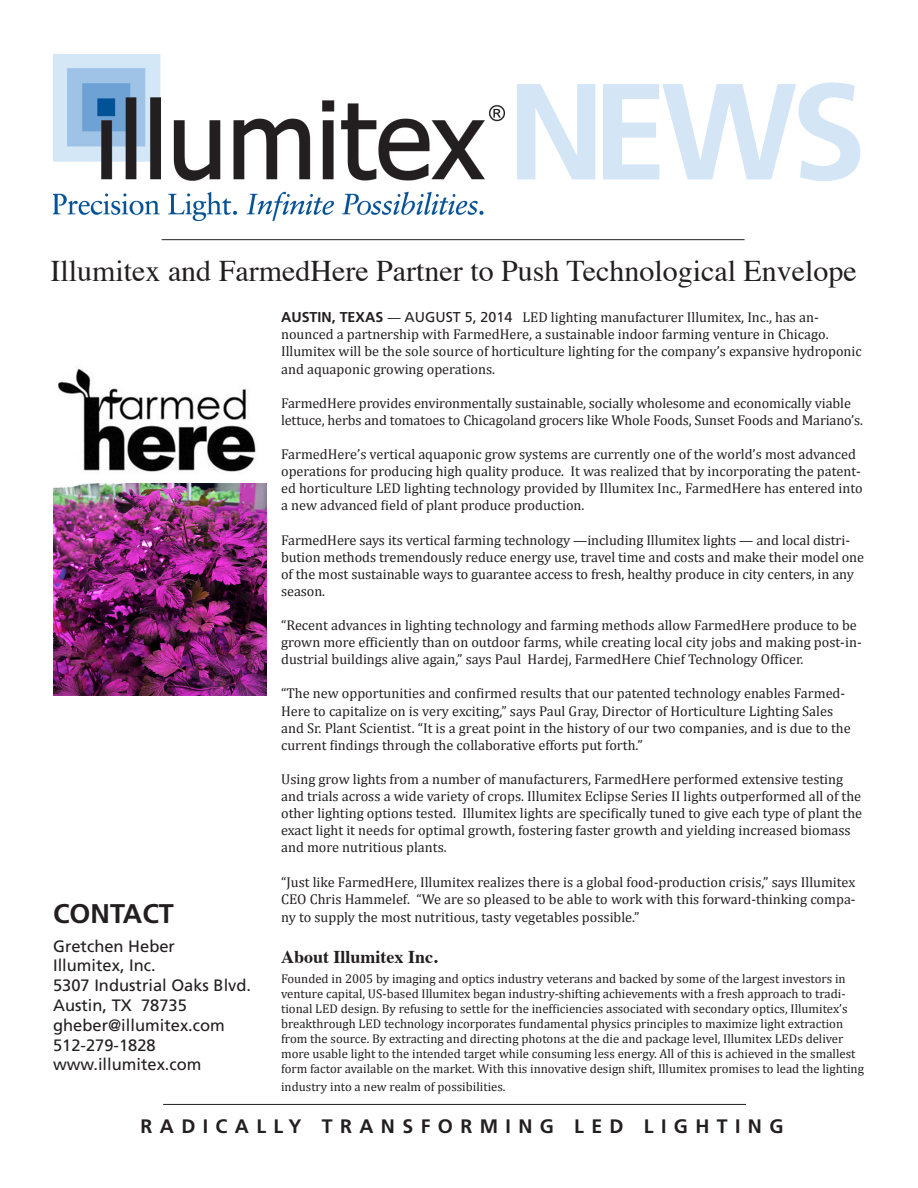
<style>
.page{position:relative;width:918px;height:1188px;background:#fff}
.page>*{position:absolute;margin:0;border:0;box-sizing:border-box;transform-origin:0 0}
.t1{font:700 136.5px "Frutiger";color:#d4e5f6}
.t2{font:30px "Times";color:#231f20}
.t3{font:700 27px "Frutiger";color:#231f20}
.t4{font:700 19.5px "Frutiger";letter-spacing:.38em;color:#231f20}
.t5{font:700 18px "Times";color:#231f20}
.t6{font:16.5px "Frutiger";color:#231f20}
.t7{font:14.25px/17.1px "Cambria";color:#231f20}
.t8{font:12.75px/15px "Cambria";color:#231f20}
.s1{font-family:"Frutiger";font-weight:700}
.s2{font-family:"Frutiger"}
</style>
<div class="page">
<img style="left:53px;top:54px;width:451px;height:167px">
<hr style="left:162px;top:239px;width:583px;height:1px;background:#231f20">
<hr style="left:163px;top:1104px;width:583px;height:1px;background:#231f20">
<img style="left:54px;top:483px;width:212px;height:213px">
<img style="left:57px;top:368px;width:199px;height:104px">
<p class="t1" style="left:507px;top:52px;width:361px">NEWS</p>
<p class="t2" style="left:50px;top:243px;width:808px">Illumitex and FarmedHere Partner to Push Technological Envelope</p>
<p class="t3" style="left:53px;top:898px;width:122px">CONTACT</p>
<p class="t6" style="left:53px;top:936px;width:123px">Gretchen Heber</p>
<p class="t6" style="left:53px;top:956px;width:104px">Illumitex, Inc.</p>
<p class="t6" style="left:53px;top:976px;width:200px">5307 Industrial Oaks Blvd.</p>
<p class="t6" style="left:53px;top:996px;width:135px">Austin, TX 78735</p>
<p class="t6" style="left:53px;top:1015px;width:173px">gheber@illumitex.com</p>
<p class="t6" style="left:53px;top:1035px;width:104px">512-279-1828</p>
<p class="t6" style="left:53px;top:1055px;width:150px">www.illumitex.com</p>
<p class="t7" style="left:281px;top:309px;width:582px"><span class="s1">AUSTIN, TEXAS</span> — <span class="s2">AUGUST 5, 2014</span> LED lighting manufacturer Illumitex, Inc., has an&shy;nounced a partnership with FarmedHere, a sustainable indoor farming venture in Chicago.<br>Illumitex will be the sole source of horticulture lighting for the company’s expansive hydroponic and aquaponic growing operations.</p>
<p class="t7" style="left:281px;top:394px;width:584px">FarmedHere provides environmentally sustainable, socially wholesome and economically viable lettuce, herbs and tomatoes to Chicagoland grocers like Whole Foods, Sunset Foods and Mariano’s.</p>
<p class="t7" style="left:281px;top:446px;width:583px">FarmedHere’s vertical aquaponic grow systems are currently one of the world’s most advanced operations for producing high quality produce. It was realized that by incorporating the patent&shy;ed horticulture LED lighting technology provided by Illumitex Inc., FarmedHere has entered into a new advanced field of plant produce production.</p>
<p class="t7" style="left:281px;top:531px;width:585px">FarmedHere says its vertical farming technology —including Illumitex lights — and local distri&shy;bution methods tremendously reduce energy use, travel time and costs and make their model one of the most sustainable ways to guarantee access to fresh, healthy produce in city centers, in any season.</p>
<p class="t7" style="left:281px;top:617px;width:582px">“Recent advances in lighting technology and farming methods allow FarmedHere produce to be grown more efficiently than on outdoor farms, while creating local city jobs and making post-in&shy;dustrial buildings alive again,” says Paul Hardej, FarmedHere Chief Technology Officer.</p>
<p class="t7" style="left:281px;top:685px;width:571px">“The new opportunities and confirmed results that our patented technology enables Farmed-Here to capitalize on is very exciting,” says Paul Gray, Director of Horticulture Lighting Sales and Sr. Plant Scientist. “It is a great point in the history of our two companies, and is due to the current findings through the collaborative efforts put forth.”</p>
<p class="t7" style="left:281px;top:771px;width:583px">Using grow lights from a number of manufacturers, FarmedHere performed extensive testing and trials across a wide variety of crops. Illumitex Eclipse Series II lights outperformed all of the other lighting options tested. Illumitex lights are specifically tuned to give each type of plant the exact light it needs for optimal growth, fostering faster growth and yielding increased biomass and more nutritious plants.</p>
<p class="t7" style="left:281px;top:873px;width:576px;line-height:17.5px;text-align:justify">“Just like FarmedHere, Illumitex realizes there is a global food-production crisis,” says Illumitex CEO Chris Hammelef. “We are so pleased to be able to work with this forward-thinking compa&shy;ny to supply the most nutritious, tasty vegetables possible.”</p>
<p class="t5" style="left:281px;top:940px;width:158px">About Illumitex Inc.</p>
<p class="t8" style="left:281px;top:971px;width:584px">Founded in 2005 by imaging and optics industry veterans and backed by some of the largest investors in venture capital, US-based Illumitex began industry-shifting achievements with a fresh approach to tradi&shy;tional LED design. By refusing to settle for the inefficiencies associated with secondary optics, Illumitex’s breakthrough LED technology incorporates fundamental physics principles to maximize light extraction from the source. By extracting and directing photons at the die and package level, Illumitex LEDs deliver more usable light to the intended target while consuming less energy. All of this is achieved in the smallest form factor available on the market. With this innovative design shift, Illumitex promises to lead the lighting</p>
<p class="t8" style="left:281px;top:1079px;width:226px">industry into a new realm of possibilities.</p>
<p class="t4" style="left:141px;top:1114px;width:645px">RADICALLY TRANSFORMING LED LIGHTING</p>
</div>
